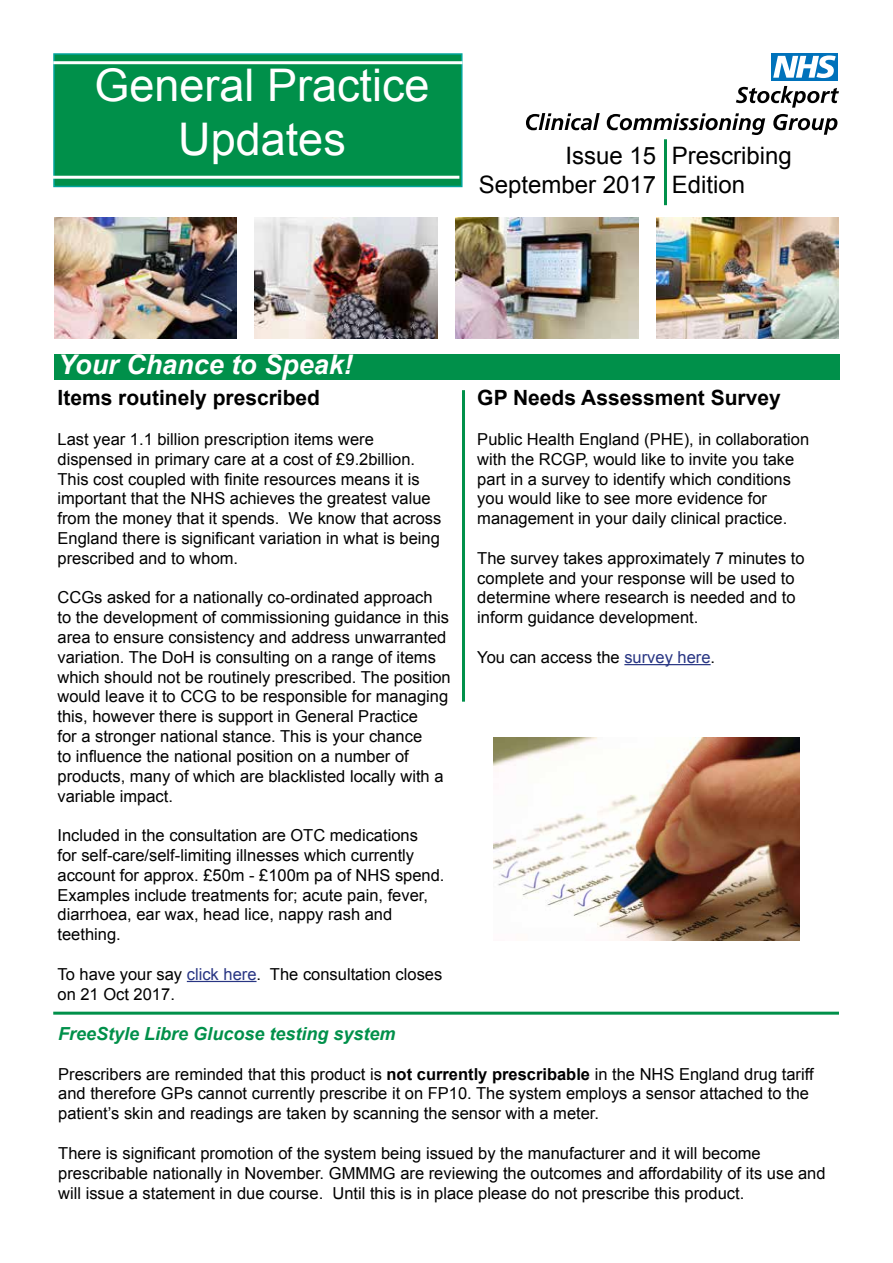
<style>
.page{position:relative;width:893px;height:1263px;background:#fff}
.page>*{position:absolute;margin:0;border:0;box-sizing:border-box;transform-origin:0 0}
.t1{font:45px/54px "Arial";color:#fff;text-align:center}
.t2{font:italic 700 27px "Arial";color:#fff}
.t3{font:24px/28.8px "Arial";color:#000;text-align:right}
.t4{font:700 21px "Arial";color:#000}
.t5{font:italic 700 18px "Arial";color:#00904a}
.t6{font:16.5px/19.8px "Arial";color:#000}
.s1{color:#283583}
.s2{font-weight:700}
</style>
<div class="page">
<div style="left:53px;top:53px;width:410px;height:134px;background:#00904a;border:2px solid #00a49b"></div>
<img style="left:54px;top:217px;width:183px;height:122px">
<img style="left:255px;top:217px;width:182px;height:122px">
<img style="left:455px;top:217px;width:183px;height:122px">
<img style="left:656px;top:217px;width:183px;height:122px">
<hr style="left:53px;top:61px;width:410px;height:3px;background:#fff">
<hr style="left:50px;top:176px;width:409px;height:3px;background:#fff">
<svg style="left:526px;top:113px;width:74px;height:17px"></svg>
<svg style="left:607px;top:86px;width:232px;height:49px"></svg>
<div style="left:771px;top:53px;width:67px;height:27px;background:#0072bb"></div>
<svg style="left:773px;top:55px;width:63px;height:23px"></svg>
<hr style="left:664px;top:139px;width:3px;height:66px;background:#00904a">
<div style="left:54px;top:354px;width:786px;height:25px;background:#00904a"></div>
<hr style="left:187px;top:981px;width:70px;height:1px;background:#283583">
<hr style="left:624px;top:664px;width:87px;height:1px;background:#283583">
<img style="left:493px;top:738px;width:306px;height:203px">
<hr style="left:462px;top:390px;width:3px;height:312px;background:#00904a">
<hr style="left:53px;top:1012px;width:786px;height:3px;background:#00904a">
<h1 class="t1" style="left:94px;top:59px;width:337px">General Practice<br>Updates</h1>
<h3 class="t3" style="left:479px;top:142px;width:179px">Issue 15<br>September 2017</h3>
<h3 class="t3" style="left:672px;top:142px;width:122px;text-align:left">Prescribing<br>Edition</h3>
<h2 class="t2" style="left:58px;top:346px;width:296px">Your Chance to Speak!</h2>
<p class="t4" style="left:58px;top:384px;width:264px">Items routinely prescribed</p>
<p class="t6" style="left:58px;top:429px;width:385px">Last year 1.1 billion prescription items were dispensed in primary care at a cost of £9.2billion.<br>This cost coupled with finite resources means it is important that the NHS achieves the greatest value from the money that it spends. We know that across England there is significant variation in what is being prescribed and to whom.</p>
<p class="t6" style="left:58px;top:588px;width:395px">CCGs asked for a nationally co-ordinated approach<br>to the development of commissioning guidance in this area to ensure consistency and address unwarranted variation. The DoH is consulting on a range of items which should not be routinely prescribed. The position would leave it to CCG to be responsible for managing this, however there is support in General Practice<br>for a stronger national stance. This is your chance<br>to influence the national position on a number of products, many of which are blacklisted locally with a variable impact.</p>
<p class="t6" style="left:58px;top:825px;width:389px">Included in the consultation are OTC medications<br>for self-care/self-limiting illnesses which currently account for approx. £50m - £100m pa of NHS spend.<br>Examples include treatments for; acute pain, fever, diarrhoea, ear wax, head lice, nappy rash and teething.</p>
<p class="t6" style="left:58px;top:964px;width:386px">To have your say <span class="s1">click here</span>. The consultation closes on 21 Oct 2017.</p>
<p class="t4" style="left:477px;top:384px;width:305px">GP Needs Assessment Survey</p>
<p class="t6" style="left:477px;top:429px;width:333px">Public Health England (PHE), in collaboration with the RCGP, would like to invite you take part in a survey to identify which conditions you would like to see more evidence for management in your daily clinical practice.</p>
<p class="t6" style="left:477px;top:548px;width:329px">The survey takes approximately 7 minutes to complete and your response will be used to determine where research is needed and to inform guidance development.</p>
<p class="t6" style="left:477px;top:647px;width:239px">You can access the <span class="s1">survey here</span>.</p>
<p class="t5" style="left:58px;top:1022px;width:339px">FreeStyle Libre Glucose testing system</p>
<p class="t6" style="left:58px;top:1064px;width:757px">Prescribers are reminded that this product is <span class="s2">not currently prescribable</span> in the NHS England drug tariff and therefore GPs cannot currently prescribe it on FP10. The system employs a sensor attached to the patient’s skin and readings are taken by scanning the sensor with a meter.</p>
<p class="t6" style="left:58px;top:1143px;width:769px">There is significant promotion of the system being issued by the manufacturer and it will become prescribable nationally in November. GMMMG are reviewing the outcomes and affordability of its use and will issue a statement in due course. Until this is in place please do not prescribe this product.</p>
</div>
